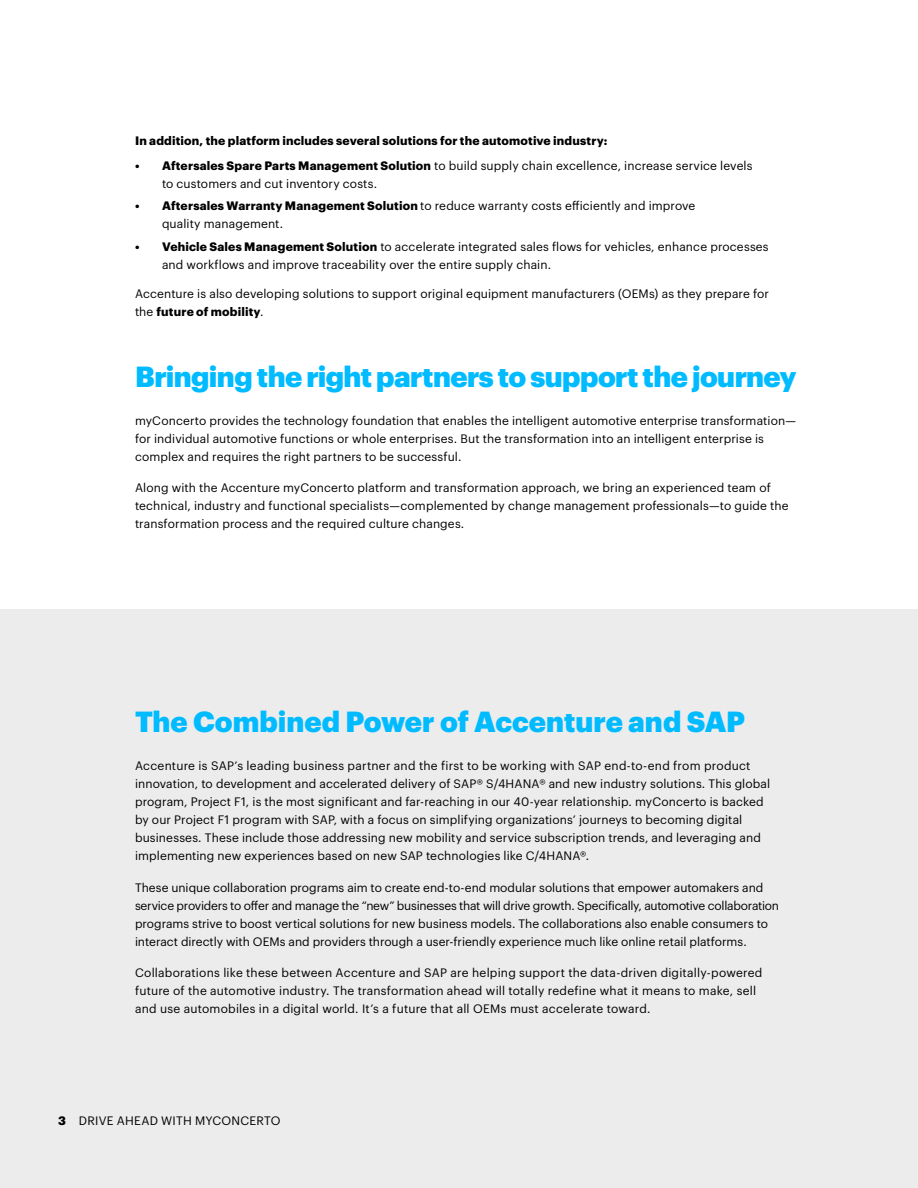
<style>
.page{position:relative;width:918px;height:1188px;background:#fff}
.page>*{position:absolute;margin:0;border:0;box-sizing:border-box;transform-origin:0 0}
.t1{font:900 28.5px "Graphik";letter-spacing:-.015em;color:#0bf}
.t2{font:12px/18px "Graphik";letter-spacing:.01em;color:#000}
.t3{font:700 12px "Graphik";letter-spacing:.015em;color:#000}
.s1{font-weight:700}
</style>
<div class="page">
<div style="left:0;top:609px;width:918px;height:579px;background:#ececec"></div>
<p class="t3" style="left:135px;top:131px;width:474px">In addition, the platform includes several solutions for the automotive industry:</p>
<p class="t2" style="left:162px;top:155px;width:592px;text-indent:-27px"><span class="s1">• Aftersales Spare Parts Management Solution</span> to build supply chain excellence, increase service levels to customers and cut inventory costs.</p>
<p class="t2" style="left:162px;top:196px;width:535px;text-indent:-27px"><span class="s1">• Aftersales Warranty Management Solution</span> to reduce warranty costs efficiently and improve quality management.</p>
<p class="t2" style="left:162px;top:236px;width:608px;text-indent:-27px"><span class="s1">• Vehicle Sales Management Solution</span> to accelerate integrated sales flows for vehicles, enhance processes and workflows and improve traceability over the entire supply chain.</p>
<p class="t2" style="left:135px;top:284px;width:636px">Accenture is also developing solutions to support original equipment manufacturers (OEMs) as they prepare for the <span class="s1">future of mobility</span>.</p>
<h1 class="t1" style="left:135px;top:354px;width:663px">Bringing the right partners to support the journey</h1>
<p class="t2" style="left:135px;top:411px;width:663px">myConcerto provides the technology foundation that enables the intelligent automotive enterprise transformation— for individual automotive functions or whole enterprises. But the transformation into an intelligent enterprise is complex and requires the right partners to be successful.</p>
<p class="t2" style="left:135px;top:478px;width:655px">Along with the Accenture myConcerto platform and transformation approach, we bring an experienced team of technical, industry and functional specialists—complemented by change management professionals—to guide the transformation process and the required culture changes.</p>
<h1 class="t1" style="left:135px;top:699px;width:612px">The Combined Power of Accenture and SAP</h1>
<p class="t2" style="left:135px;top:756px;width:637px">Accenture is SAP’s leading business partner and the first to be working with SAP end-to-end from product innovation, to development and accelerated delivery of SAP® S/4HANA® and new industry solutions. This global program, Project F1, is the most significant and far-reaching in our 40-year relationship. myConcerto is backed by our Project F1 program with SAP, with a focus on simplifying organizations’ journeys to becoming digital businesses. These include those addressing new mobility and service subscription trends, and leveraging and implementing new experiences based on new SAP technologies like C/4HANA®.</p>
<p class="t2" style="left:135px;top:877px;width:646px">These unique collaboration programs aim to create end-to-end modular solutions that empower automakers and service providers to offer and manage the “new” businesses that will drive growth. Specifically, automotive collaboration programs strive to boost vertical solutions for new business models. The collaborations also enable consumers to interact directly with OEMs and providers through a user-friendly experience much like online retail platforms.</p>
<p class="t2" style="left:135px;top:963px;width:629px">Collaborations like these between Accenture and SAP are helping support the data-driven digitally-powered future of the automotive industry. The transformation ahead will totally redefine what it means to make, sell and use automobiles in a digital world. It’s a future that all OEMs must accelerate toward.</p>
<p class="t2" style="left:58px;top:1111px;width:224px"><span class="s1">3</span> DRIVE AHEAD WITH MYCONCERTO</p>
</div>
